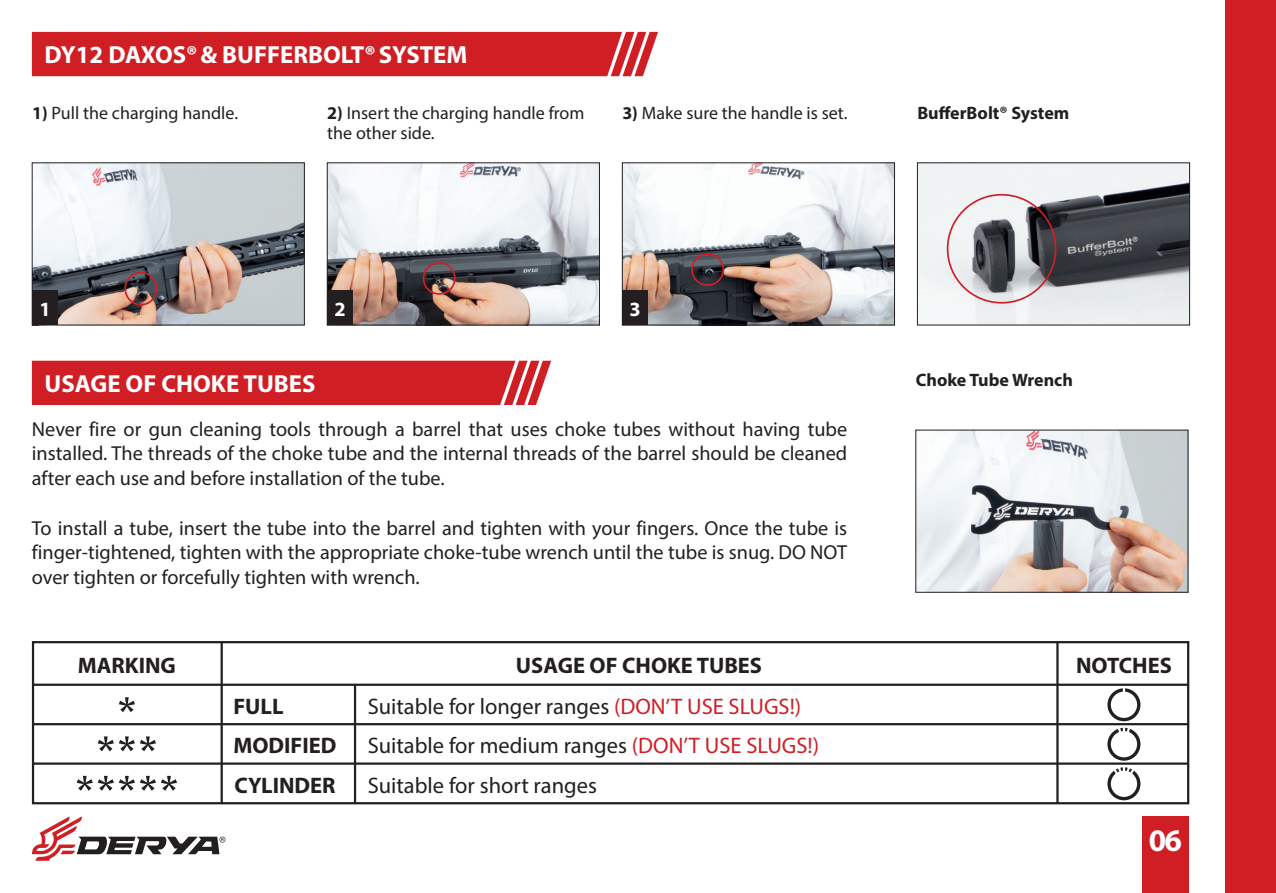
<style>
.page{position:relative;width:1276px;height:893px;background:#fff}
.page>*{position:absolute;margin:0;border:0;box-sizing:border-box;transform-origin:0 0}
.t1{font:700 31.5px "Myriad Pro";color:#fff}
.t2{font:700 24.75px "Myriad Pro";color:#fff}
.t3{font:22.5px/39.1px "Myriad Pro";color:#231f20}
.t4{font:700 22.5px/40.1px "Myriad Pro";color:#231f20}
.t5{font:20.25px/24.8px "Myriad Pro";color:#231f20;text-align:justify}
.t6{font:700 20.25px "Myriad Pro";color:#fff}
.t7{font:18px/20.2px "Myriad Pro";color:#231f20}
.t8{font:700 18px "Myriad Pro";color:#231f20}
.s1{font-weight:700}
.s2{color:#d01e25}
</style>
<div class="page">
<div style="left:1225px;top:0;width:51px;height:893px;background:#d01e25"></div>
<div style="left:1142px;top:816px;width:47px;height:77px;background:#d01e25"></div>
<svg style="left:32px;top:816px;width:193px;height:45px"></svg>
<div style="left:32px;top:32px;width:626px;height:44px;background:#d01e25"></div>
<img style="left:34px;top:165px;width:269px;height:158px">
<img style="left:329px;top:165px;width:269px;height:158px">
<div style="left:327px;top:163px;width:273px;height:162px;border:1px solid #231f20"></div>
<img style="left:919px;top:165px;width:269px;height:158px">
<div style="left:917px;top:163px;width:273px;height:162px;border:1px solid #231f20"></div>
<img style="left:624px;top:165px;width:269px;height:158px">
<div style="left:622px;top:163px;width:273px;height:162px;border:1px solid #231f20"></div>
<img style="left:917px;top:432px;width:269px;height:159px">
<div style="left:915px;top:430px;width:273px;height:163px;border:1px solid #231f20"></div>
<div style="left:32px;top:291px;width:26px;height:34px;background:#231f20"></div>
<div style="left:327px;top:291px;width:26px;height:34px;background:#231f20"></div>
<div style="left:622px;top:291px;width:26px;height:34px;background:#231f20"></div>
<div style="left:124px;top:272px;width:33px;height:34px;border:2px solid #d01e25;border-radius:50%"></div>
<div style="left:423px;top:262px;width:33px;height:33px;border:2px solid #d01e25;border-radius:50%"></div>
<div style="left:691px;top:253px;width:33px;height:33px;border:2px solid #d01e25;border-radius:50%"></div>
<div style="left:946px;top:194px;width:110px;height:110px;border:2px solid #d01e25;border-radius:50%"></div>
<hr style="left:221px;top:642px;width:2px;height:161px;background:#231f20">
<hr style="left:354px;top:685px;width:2px;height:118px;background:#231f20">
<hr style="left:1056px;top:642px;width:2px;height:161px;background:#231f20">
<hr style="left:33px;top:684px;width:1155px;height:2px;background:#231f20">
<hr style="left:33px;top:723px;width:1155px;height:2px;background:#231f20">
<hr style="left:33px;top:762px;width:1155px;height:3px;background:#231f20">
<svg style="left:119px;top:697px;width:16px;height:15px"></svg>
<svg style="left:98px;top:736px;width:58px;height:15px"></svg>
<svg style="left:77px;top:776px;width:100px;height:15px"></svg>
<div style="left:32px;top:641px;width:1157px;height:163px;border:2px solid #231f20"></div>
<div style="left:1107px;top:688px;width:33px;height:33px;border:3px solid #231f20;border-radius:50%"></div>
<div style="left:1107px;top:728px;width:33px;height:33px;border:3px solid #231f20;border-radius:50%"></div>
<div style="left:1107px;top:767px;width:33px;height:33px;border:3px solid #231f20;border-radius:50%"></div>
<svg style="left:1122px;top:688px;width:3px;height:4px"></svg>
<svg style="left:1116px;top:725px;width:16px;height:9px"></svg>
<svg style="left:1111px;top:764px;width:25px;height:14px"></svg>
<div style="left:32px;top:361px;width:519px;height:44px;background:#d01e25"></div>
<p class="t2" style="left:45px;top:39px;width:424px">DY12 DAXOS®&amp; BUFFERBOLT®SYSTEM</p>
<p class="t7" style="left:32px;top:102px;width:207px"><span class="s1">1)</span> Pull the charging handle.</p>
<p class="t7" style="left:327px;top:102px;width:259px"><span class="s1">2)</span> Insert the charging handle from the other side.</p>
<p class="t7" style="left:622px;top:102px;width:227px"><span class="s1">3)</span> Make sure the handle is set.</p>
<p class="t6" style="left:39px;top:295px;width:13px">1</p>
<p class="t6" style="left:334px;top:295px;width:13px">2</p>
<p class="t6" style="left:629px;top:295px;width:13px">3</p>
<p class="t2" style="left:45px;top:368px;width:272px">USAGE OF CHOKE TUBES</p>
<p class="t5" style="left:32px;top:416px;width:817px">Never fire or gun cleaning tools through a barrel that uses choke tubes without having tube installed. The threads of the choke tube and the internal threads of the barrel should be cleaned after each use and before installation of the tube.</p>
<p class="t5" style="left:32px;top:515px;width:817px">To install a tube, insert the tube into the barrel and tighten with your fingers. Once the tube is finger-tightened, tighten with the appropriate choke-tube wrench until the tube is snug. DO NOT over tighten or forcefully tighten with wrench.</p>
<p class="t8" style="left:917px;top:101px;width:153px">BufferBolt® System</p>
<p class="t8" style="left:916px;top:368px;width:159px">Choke Tube Wrench</p>
<p class="t4" style="left:78px;top:644px;width:100px">MARKING</p>
<p class="t4" style="left:516px;top:644px;width:248px">USAGE OF CHOKE TUBES</p>
<p class="t4" style="left:1076px;top:644px;width:97px">NOTCHES</p>
<p class="t4" style="left:233px;top:686px;width:52px">FULL</p>
<p class="t3" style="left:368px;top:687px;width:453px">Suitable for longer ranges <span class="s2">(DON’T USE SLUGS!)<br></span>Suitable for medium ranges <span class="s2">(DON’T USE SLUGS!)<br></span>Suitable for short ranges</p>
<p class="t4" style="left:233px;top:724px;width:105px">MODIFIED<br>CYLINDER</p>
<h1 class="t1" style="left:1149px;top:819px;width:35px">06</h1>
</div>
